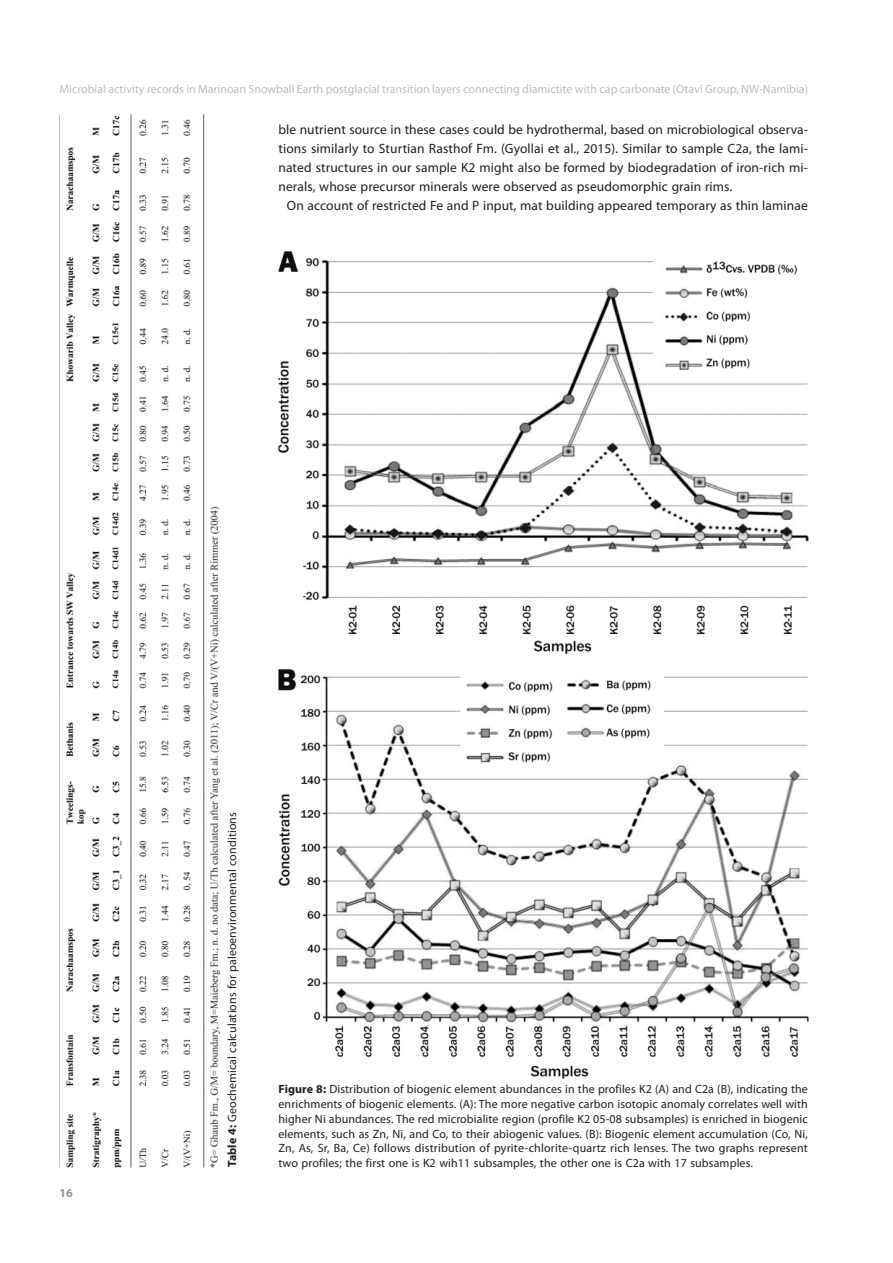
<style>
.page{position:relative;width:893px;height:1263px;background:#fff}
.page>*{position:absolute;margin:0;border:0;box-sizing:border-box;transform-origin:0 0}
.t1{font:13.5px/19.2px "Myriad Pro";letter-spacing:.01em;color:#231f20;text-align:justify}
.t2{font:12px/14.9px "Myriad Pro";letter-spacing:.01em;color:#231f20;text-align:justify}
.t3{font:12px "Myriad Pro";color:#bcbdc0}
.t4{font:700 12px "Myriad Pro";color:#939598}
.s1{font-weight:700}
</style>
<div class="page">
<img style="left:278px;top:252px;width:530px;height:826px">
<img style="left:59px;top:114px;width:161px;height:1054px">
<p class="t3" style="left:60px;top:84px;width:750px">Microbial activity records in Marinoan Snowball Earth postglacial transition layers connecting diamictite with cap carbonate (Otavi Group, NW-Namibia)</p>
<p class="t1" style="left:278px;top:121px;width:531px">ble nutrient source in these cases could be hydrothermal, based on microbiological observa&shy;tions similarly to Sturtian Rasthof Fm. (Gyollai et al., 2015). Similar to sample C2a, the lami&shy;nated structures in our sample K2 might also be formed by biodegradation of iron-rich mi&shy;nerals, whose precursor minerals were observed as pseudomorphic grain rims.</p>
<p class="t1" style="left:287px;top:197px;width:522px">On account of restricted Fe and P input, mat building appeared temporary as thin laminae</p>
<p class="t4" style="left:60px;top:1188px;width:15px">16</p>
<p class="t2" style="left:226px;top:1167px;width:357px;rotate:-90deg"><span class="s1">Table 4:</span> Geochemical calculations for paleoenvironmental conditions</p>
<p class="t2" style="left:278px;top:1082px;width:531px"><span class="s1">Figure 8:</span> Distribution of biogenic element abundances in the profiles K2 (A) and C2a (B), indicating the enrichments of biogenic elements. (A): The more negative carbon isotopic anomaly correlates well with higher Ni abundances. The red microbialite region (profile K2 05-08 subsamples) is enriched in biogenic elements, such as Zn, Ni, and Co, to their abiogenic values. (B): Biogenic element accumulation (Co, Ni, Zn, As, Sr, Ba, Ce) follows distribution of pyrite-chlorite-quartz rich lenses. The two graphs represent</p>
<p class="t2" style="left:278px;top:1157px;width:476px">two profiles; the first one is K2 wih11 subsamples, the other one is C2a with 17 subsamples.</p>
</div>
